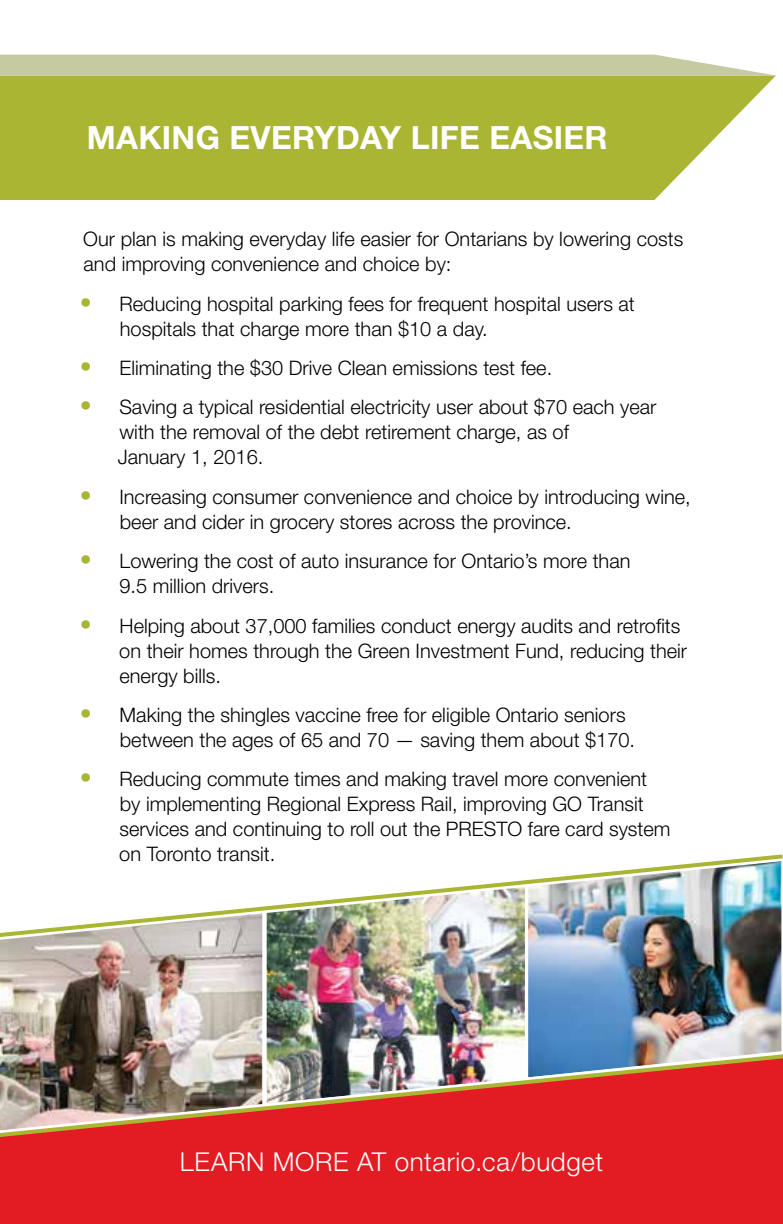
<style>
.page{position:relative;width:783px;height:1224px;background:#fff}
.page>*{position:absolute;margin:0;border:0;box-sizing:border-box;transform-origin:0 0}
.Heading_1{font:700 32px "Helvetica Neue LT Std";letter-spacing:.01em;color:#fff}
.t1{font:300 26px "Helvetica Neue LT Std";letter-spacing:.025em;color:#fff}
.Body_text{font:300 20px/25px "Helvetica Neue LT Std";color:#000}
.s1{font-size:24px;color:#a9b533}
</style>
<div class="page">
<svg style="left:0;top:75px;width:776px;height:125px;background:#afba42"></svg>
<svg style="left:0;top:55px;width:773px;height:20px;background:#c9cda7"></svg>
<div style="left:0;top:1043px;width:783px;height:181px;background:#e31b23"></div>
<img style="left:0;top:947px;width:262px;height:102px">
<img style="left:262px;top:947px;width:261px;height:102px">
<img style="left:523px;top:947px;width:260px;height:102px">
<img style="left:0;top:1049px;width:783px;height:3px">
<img style="left:0;top:944px;width:782px;height:3px">
<img style="left:0;top:1052px;width:783px;height:85px">
<img style="left:0;top:854px;width:782px;height:90px">
<svg style="left:779px;top:854px;width:4px;height:6px"></svg>
<p class="Heading_1" style="left:87px;top:117px;width:522px">MAKING EVERYDAY LIFE EASIER</p>
<p class="Body_text" style="left:83px;top:226px;width:602px">Our plan is making everyday life easier for Ontarians by lowering costs and improving convenience and choice by:</p>
<p class="Body_text" style="left:120px;top:290px;width:517px;text-indent:-40px"><span class="s1">•</span> Reducing hospital parking fees for frequent hospital users at hospitals that charge more than $10 a day.</p>
<p class="Body_text" style="left:80px;top:355px;width:474px"><span class="s1">•</span> Eliminating the $30 Drive Clean emissions test fee.</p>
<p class="Body_text" style="left:118px;top:394px;width:540px;text-indent:-38px"><span class="s1">•</span> Saving a typical residential electricity user about $70 each year with the removal of the debt retirement charge, as of<br>January 1, 2016.</p>
<p class="Body_text" style="left:120px;top:484px;width:572px;text-indent:-40px"><span class="s1">•</span> Increasing consumer convenience and choice by introducing wine, beer and cider in grocery stores across the province.</p>
<p class="Body_text" style="left:120px;top:548px;width:512px;text-indent:-40px"><span class="s1">•</span> Lowering the cost of auto insurance for Ontario’s more than<br>9.5 million drivers.</p>
<p class="Body_text" style="left:119px;top:612px;width:569px;text-indent:-39px"><span class="s1">•</span> Helping about 37,000 families conduct energy audits and retrofits on their homes through the Green Investment Fund, reducing their energy bills.</p>
<p class="Body_text" style="left:120px;top:702px;width:517px;text-indent:-40px"><span class="s1">•</span> Making the shingles vaccine free for eligible Ontario seniors between the ages of 65 and 70 — saving them about $170.</p>
<p class="Body_text" style="left:119px;top:766px;width:553px;text-indent:-39px"><span class="s1">•</span> Reducing commute times and making travel more convenient by implementing Regional Express Rail, improving GO Transit services and continuing to roll out the PRESTO fare card system on Toronto transit.</p>
<p class="t1" style="left:180px;top:1145px;width:425px">LEARN MORE AT ontario.ca/budget</p>
</div>
